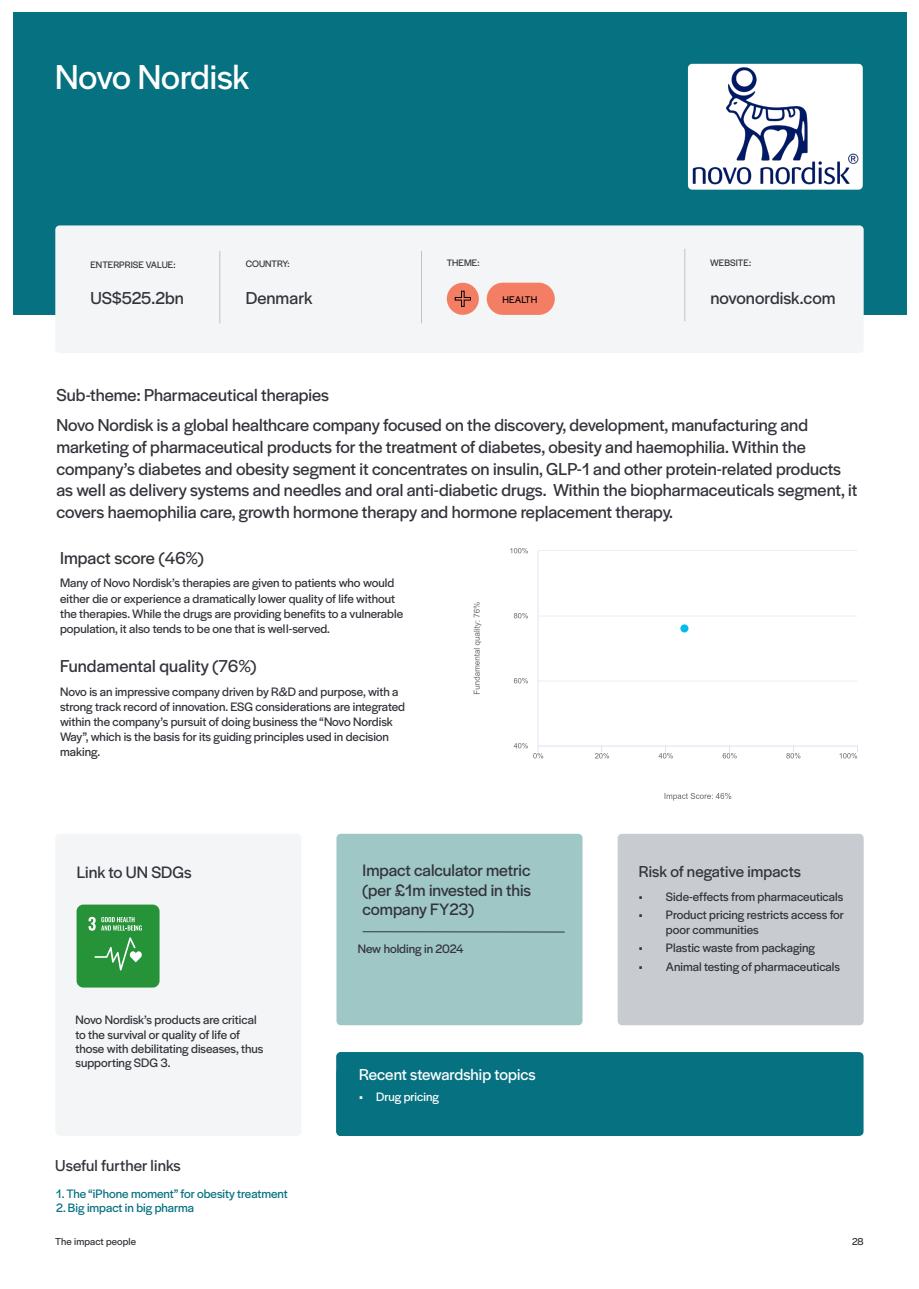
<style>
.page{position:relative;width:919px;height:1289px;background:#fff}
.page>*{position:absolute;margin:0;border:0;box-sizing:border-box;transform-origin:0 0}
.t1{font:36px "Halyard Display VF";letter-spacing:-.005em;color:#fff}
.t2{font:18px/21.8px "Halyard Display VF";color:#33333b}
.t3{font:17.25px/19.5px "Halyard Display VF";color:#33333b;text-align:justify}
.t4{font:16.5px "Halyard Display VF";letter-spacing:.005em;color:#33333b}
.t5{font:16.5px "Halyard Display VF";color:#fff}
.t6{font:12.75px/15px "Halyard Display VF";color:#33333b}
.t7{font:12.75px "Halyard Display VF";color:#067181}
.t8{font:12.75px "Halyard Display VF";color:#fff}
.t9{font:10.5px "Halyard Display VF";letter-spacing:.01em;color:#33333b}
.t10{font:10.2px "Halyard Display VF";letter-spacing:.005em;color:#060000}
.t11{font:9.75px "Halyard Display VF";letter-spacing:.005em;color:#33333b}
</style>
<div class="page">
<div style="left:13px;top:13px;width:893px;height:302px;background:#067181"></div>
<div style="left:55px;top:225px;width:808px;height:128px;background:#f4f5f6;border-radius:4px"></div>
<div style="left:55px;top:833px;width:246px;height:302px;background:#f4f5f6;border-radius:4px"></div>
<div style="left:617px;top:833px;width:246px;height:192px;background:#c8ccd0;border-radius:4px"></div>
<div style="left:336px;top:833px;width:246px;height:192px;background:#9ec7c5;border-radius:4px"></div>
<div style="left:77px;top:904px;width:82px;height:83px;background:#279338;border-radius:7px"></div>
<svg style="left:88px;top:916px;width:54px;height:14px"></svg>
<svg style="left:94px;top:937px;width:48px;height:33px"></svg>
<img style="left:688px;top:64px;width:174px;height:126px">
<hr style="left:219px;top:251px;width:1px;height:72px;background:#c2c2c4">
<hr style="left:421px;top:251px;width:1px;height:72px;background:#c2c2c4">
<hr style="left:684px;top:249px;width:1px;height:72px;background:#c2c2c4">
<img style="left:473px;top:548px;width:385px;height:253px">
<div style="left:336px;top:1052px;width:527px;height:83px;background:#067181;border-radius:4px"></div>
<div style="left:486px;top:283px;width:68px;height:32px;background:#f37e64;border-radius:16px"></div>
<div style="left:447px;top:283px;width:32px;height:32px;background:#f37e64;border-radius:50%"></div>
<svg style="left:454px;top:291px;width:17px;height:16px"></svg>
<hr style="left:362px;top:931px;width:202px;height:1px;background:#33333b">
<p class="t1" style="left:55px;top:51px;width:195px">Novo Nordisk</p>
<p class="t11" style="left:90px;top:257px;width:87px">ENTERPRISE VALUE:</p>
<p class="t11" style="left:246px;top:257px;width:45px">COUNTRY:</p>
<p class="t11" style="left:446px;top:256px;width:34px">THEME:</p>
<p class="t11" style="left:710px;top:255px;width:43px">WEBSITE:</p>
<p class="t2" style="left:90px;top:286px;width:95px">US$525.2bn</p>
<p class="t2" style="left:246px;top:286px;width:68px">Denmark</p>
<p class="t10" style="left:502px;top:292px;width:36px">HEALTH</p>
<p class="t2" style="left:710px;top:286px;width:127px">novonordisk.com</p>
<p class="t2" style="left:56px;top:383px;width:274px">Sub-theme: Pharmaceutical therapies</p>
<p class="t2" style="left:56px;top:413px;width:802px">Novo Nordisk is a global healthcare company focused on the discovery, development, manufacturing and marketing of pharmaceutical products for the treatment of diabetes, obesity and haemophilia. Within the company’s diabetes and obesity segment it concentrates on insulin, GLP-1 and other protein-related products as well as delivery systems and needles and oral anti-diabetic drugs. Within the biopharmaceuticals segment, it covers haemophilia care, growth hormone therapy and hormone replacement therapy.</p>
<p class="t2" style="left:60px;top:546px;width:145px">Impact score (46%)</p>
<p class="t6" style="left:60px;top:575px;width:344px">Many of Novo Nordisk’s therapies are given to patients who would either die or experience a dramatically lower quality of life without the therapies. While the drugs are providing benefits to a vulnerable population, it also tends to be one that is well-served.</p>
<p class="t2" style="left:60px;top:654px;width:198px">Fundamental quality (76%)</p>
<p class="t6" style="left:60px;top:683px;width:346px">Novo is an impressive company driven by R&amp;D and purpose, with a strong track record of innovation. ESG considerations are integrated within the company’s pursuit of doing business the “Novo Nordisk Way”, which is the basis for its guiding principles used in decision making.</p>
<p class="t3" style="left:362px;top:860px;width:170px">Impact calculator metric (per £1m invested in this company FY23)</p>
<p class="t3" style="left:77px;top:861px;width:116px">Link to UN SDGs</p>
<p class="t4" style="left:639px;top:859px;width:163px">Risk of negative impacts</p>
<p class="t6" style="left:639px;top:888px;width:206px">• Side-effects from pharmaceuticals</p>
<p class="t6" style="left:666px;top:907px;width:180px;line-height:14.2px;text-indent:-27px">• Product pricing restricts access for poor communities</p>
<p class="t6" style="left:639px;top:939px;width:178px">• Plastic waste from packaging</p>
<p class="t6" style="left:639px;top:958px;width:203px">• Animal testing of pharmaceuticals</p>
<p class="t6" style="left:358px;top:940px;width:107px">New holding in 2024</p>
<p class="t6" style="left:75px;top:1012px;width:189px;line-height:14.2px">Novo Nordisk’s products are critical to the survival or quality of life of those with debilitating diseases, thus supporting SDG 3.</p>
<p class="t4" style="left:55px;top:1153px;width:127px">Useful further links</p>
<p class="t7" style="left:56px;top:1184px;width:233px">1. The “iPhone moment” for obesity treatment</p>
<p class="t7" style="left:56px;top:1198px;width:139px">2. Big impact in big pharma</p>
<p class="t5" style="left:359px;top:1062px;width:178px">Recent stewardship topics</p>
<p class="t8" style="left:376px;top:1085px;width:116px">Audito independence</p>
<p class="t8" style="left:359px;top:1087px;width:81px">• Drug pricing</p>
<p class="t9" style="left:55px;top:1233px;width:82px">The impact people</p>
<p class="t9" style="left:851px;top:1233px;width:13px">28</p>
</div>
